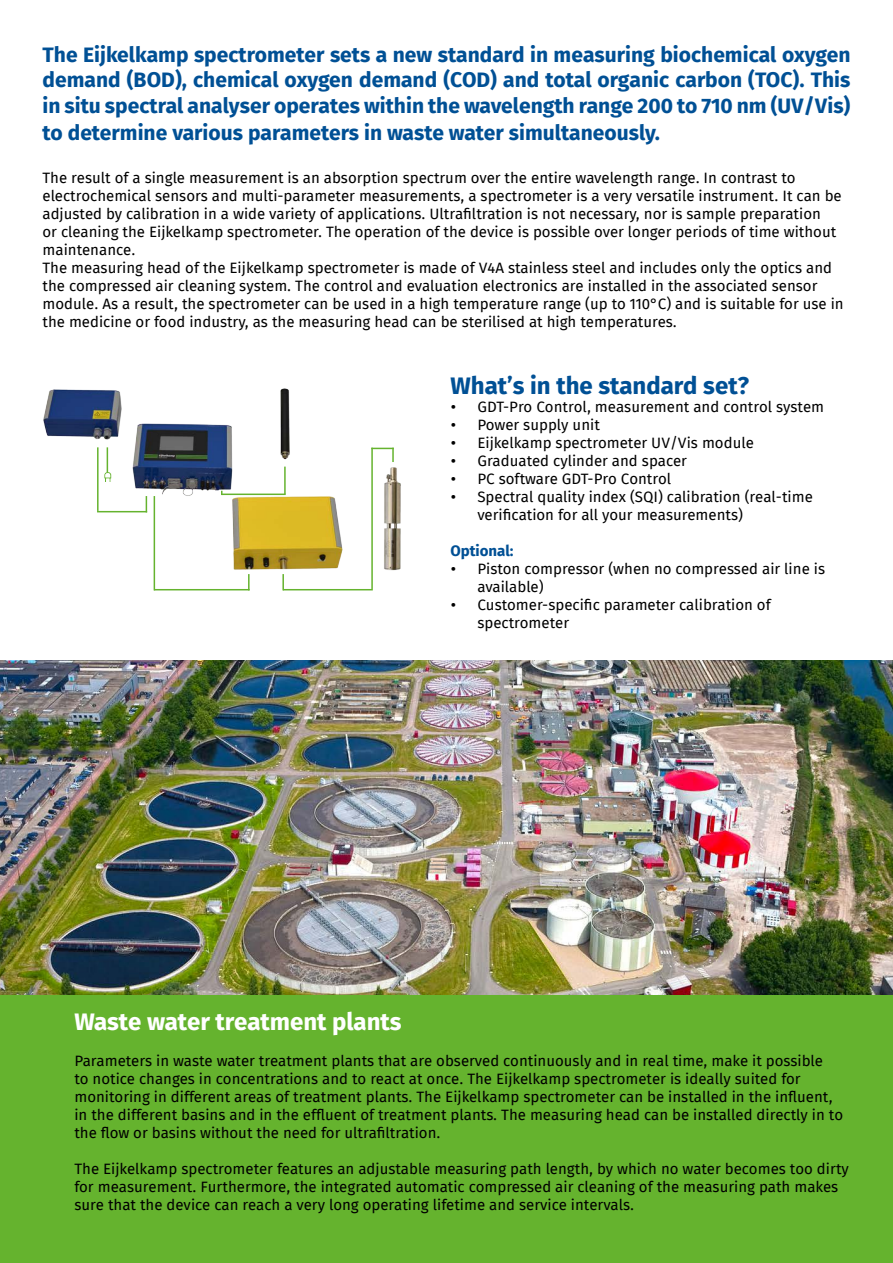
<style>
.page{position:relative;width:893px;height:1263px;background:#fff}
.page>*{position:absolute;margin:0;border:0;box-sizing:border-box;transform-origin:0 0}
.t1{font:700 24px "Fira Sans";color:#fff}
.t2{font:700 24px "Fira Sans";color:#005095}
.t3{font:700 21px/25.8px "Fira Sans";color:#005095;text-align:justify}
.t4{font:15px/18px "Fira Sans";color:#000}
.t5{font:700 15px "Fira Sans";color:#005095}
</style>
<div class="page">
<div style="left:0;top:994px;width:893px;height:269px;background:#65b32e"></div>
<img style="left:0;top:660px;width:893px;height:334px">
<img style="left:43px;top:388px;width:358px;height:203px">
<svg style="left:282px;top:574px;width:2px;height:16px"></svg>
<hr style="left:371px;top:448px;width:2px;height:141px;background:#65b32e">
<hr style="left:283px;top:589px;width:90px;height:1px;background:#65b32e">
<svg style="left:371px;top:448px;width:23px;height:14px"></svg>
<svg style="left:248px;top:574px;width:2px;height:15px"></svg>
<hr style="left:154px;top:589px;width:96px;height:1px;background:#65b32e">
<hr style="left:154px;top:496px;width:1px;height:94px;background:#65b32e">
<svg style="left:146px;top:496px;width:1px;height:15px"></svg>
<hr style="left:97px;top:511px;width:50px;height:1px;background:#65b32e">
<hr style="left:97px;top:447px;width:2px;height:64px;background:#65b32e">
<hr style="left:222px;top:493px;width:64px;height:2px;background:#65b32e">
<hr style="left:284px;top:467px;width:2px;height:27px;background:#65b32e">
<svg style="left:101px;top:447px;width:12px;height:34px"></svg>
<p class="t3" style="left:43px;top:43px;width:809px">The Eijkelkamp spectrometer sets a new standard in measuring biochemical oxygen demand (BOD), chemical oxygen demand (COD) and total organic carbon (TOC). This in situ spectral analyser operates within the wavelength range 200 to 710 nm (UV/Vis) to determine various parameters in waste water simultaneously.</p>
<p class="t4" style="left:43px;top:170px;width:803px">The result of a single measurement is an absorption spectrum over the entire wavelength range. In contrast to electrochemical sensors and multi-parameter measurements, a spectrometer is a very versatile instrument. It can be adjusted by calibration in a wide variety of applications. Ultrafiltration is not necessary, nor is sample preparation<br>or cleaning the Eijkelkamp spectrometer. The operation of the device is possible over longer periods of time without maintenance.<br>The measuring head of the Eijkelkamp spectrometer is made of V4A stainless steel and includes only the optics and the compressed air cleaning system. The control and evaluation electronics are installed in the associated sensor module. As a result, the spectrometer can be used in a high temperature range (up to 110°C) and is suitable for use in the medicine or food industry, as the measuring head can be sterilised at high temperatures.</p>
<h1 class="t2" style="left:450px;top:369px;width:301px">What’s in the standard set?</h1>
<p class="t4" style="left:450px;top:399px;width:375px">• GDT-Pro Control, measurement and control system</p>
<p class="t4" style="left:450px;top:417px;width:151px">• Power supply unit</p>
<p class="t4" style="left:450px;top:435px;width:305px">• Eijkelkamp spectrometer UV/Vis module</p>
<p class="t4" style="left:450px;top:453px;width:238px">• Graduated cylinder and spacer</p>
<p class="t4" style="left:450px;top:471px;width:222px">• PC software GDT-Pro Control</p>
<p class="t4" style="left:477px;top:489px;width:337px;text-indent:-27px">• Spectral quality index (SQI) calibration (real-time verification for all your measurements)</p>
<p class="t5" style="left:450px;top:540px;width:65px">Optional:</p>
<p class="t4" style="left:477px;top:561px;width:349px;text-indent:-27px">• Piston compressor (when no compressed air line is available)</p>
<p class="t4" style="left:477px;top:597px;width:295px;text-indent:-27px">• Customer-specific parameter calibration of spectrometer</p>
<h1 class="t1" style="left:74px;top:1004px;width:329px">Waste water treatment plants</h1>
<p class="t4" style="left:74px;top:1052px;width:770px">Parameters in waste water treatment plants that are observed continuously and in real time, make it possible<br>to notice changes in concentrations and to react at once. The Eijkelkamp spectrometer is ideally suited for monitoring in different areas of treatment plants. The Eijkelkamp spectrometer can be installed in the influent, in the different basins and in the effluent of treatment plants. The measuring head can be installed directly in to the flow or basins without the need for ultrafiltration.</p>
<p class="t4" style="left:74px;top:1160px;width:776px">The Eijkelkamp spectrometer features an adjustable measuring path length, by which no water becomes too dirty for measurement. Furthermore, the integrated automatic compressed air cleaning of the measuring path makes sure that the device can reach a very long operating lifetime and service intervals.</p>
</div>
